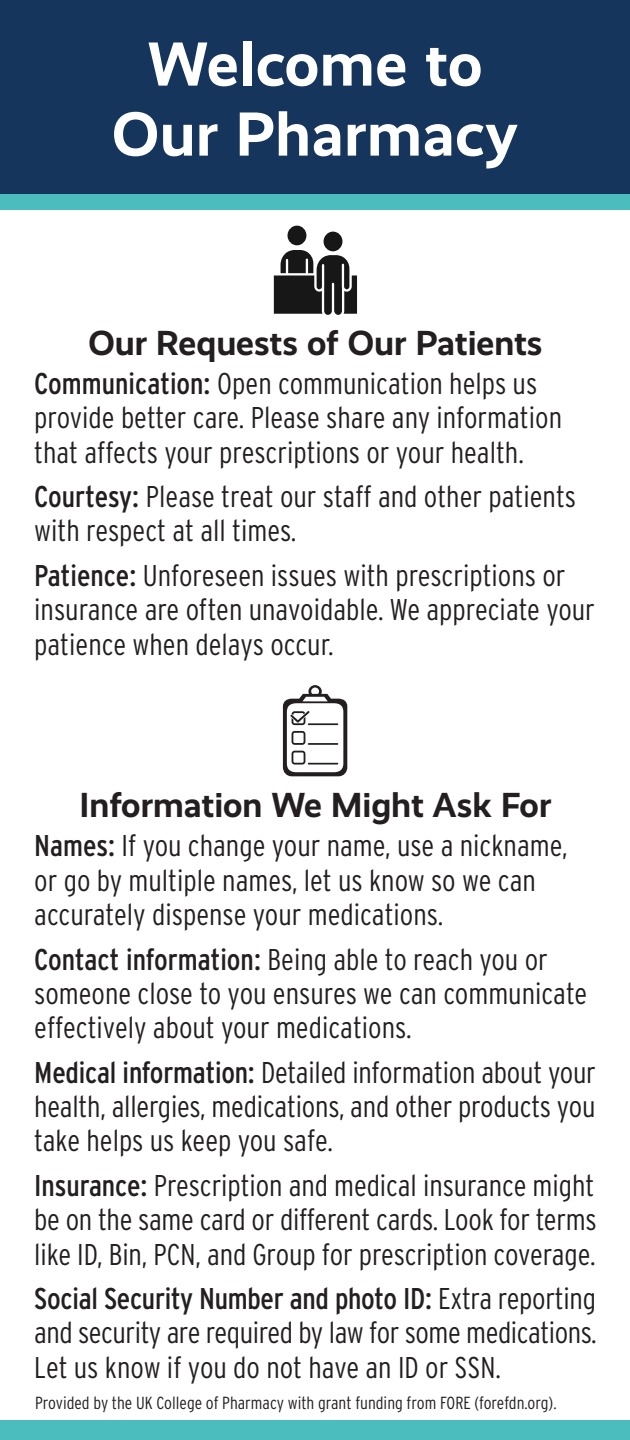
<style>
.page{position:relative;width:630px;height:1440px;background:#fff}
.page>*{position:absolute;margin:0;border:0;box-sizing:border-box;transform-origin:0 0}
.t1{font:700 62.5px/70px "Realist";letter-spacing:.01em;color:#fff;text-align:center}
.t2{font:700 35px "Realist";color:#231f20}
.t3{font:300 30px/34.5px "Interstate Condensed";color:#231f20}
.t4{font:300 17.5px "Interstate Condensed";color:#231f20}
.s1{font-weight:400}
</style>
<div class="page">
<div style="left:0;top:157px;width:630px;height:52px;background:#4cbdbf"></div>
<div style="left:0;top:0;width:630px;height:193px;background:#15355c"></div>
<svg style="left:274px;top:250px;width:83px;height:65px"></svg>
<div style="left:324px;top:232px;width:18px;height:19px;background:#171717;border-radius:50%"></div>
<div style="left:288px;top:226px;width:18px;height:19px;background:#171717;border-radius:50%"></div>
<svg style="left:283px;top:685px;width:64px;height:91px"></svg>
<div style="left:0;top:1420px;width:630px;height:20px;background:#4cbdbf"></div>
<p class="t1" style="left:112px;top:29px;width:408px">Welcome to<br>Our Pharmacy</p>
<p class="t2" style="left:88px;top:322px;width:456px">Our Requests of Our Patients</p>
<p class="t3" style="left:34px;top:366px;width:529px"><span class="s1">Communication:</span> Open communication helps us provide better care. Please share any information that affects your prescriptions or your health.</p>
<p class="t3" style="left:34px;top:479px;width:543px"><span class="s1">Courtesy:</span> Please treat our staff and other patients with respect at all times.</p>
<p class="t3" style="left:34px;top:558px;width:562px"><span class="s1">Patience:</span> Unforeseen issues with prescriptions or insurance are often unavoidable. We appreciate your patience when delays occur.</p>
<p class="t2" style="left:80px;top:785px;width:473px">Information We Might Ask For</p>
<p class="t3" style="left:34px;top:828px;width:535px"><span class="s1">Names:</span> If you change your name, use a nickname, or go by multiple names, let us know so we can accurately dispense your medications.</p>
<p class="t3" style="left:34px;top:941px;width:555px"><span class="s1">Contact information:</span> Being able to reach you or someone close to you ensures we can communicate effectively about your medications.</p>
<p class="t3" style="left:34px;top:1055px;width:563px;text-align:justify"><span class="s1">Medical information:</span> Detailed information about your health, allergies, medications, and other products you take helps us keep you safe.</p>
<p class="t3" style="left:34px;top:1168px;width:564px;text-align:justify"><span class="s1">Insurance:</span> Prescription and medical insurance might be on the same card or different cards. Look for terms like ID, Bin, PCN, and Group for prescription coverage.</p>
<p class="t3" style="left:34px;top:1281px;width:564px;text-align:justify"><span class="s1">Social Security Number and photo ID:</span> Extra reporting and security are required by law for some medications.<br>Let us know if you do not have an ID or SSN.</p>
<p class="t4" style="left:35px;top:1393px;width:523px">Provided by the UK College of Pharmacy with grant funding from FORE (forefdn.org).</p>
</div>
